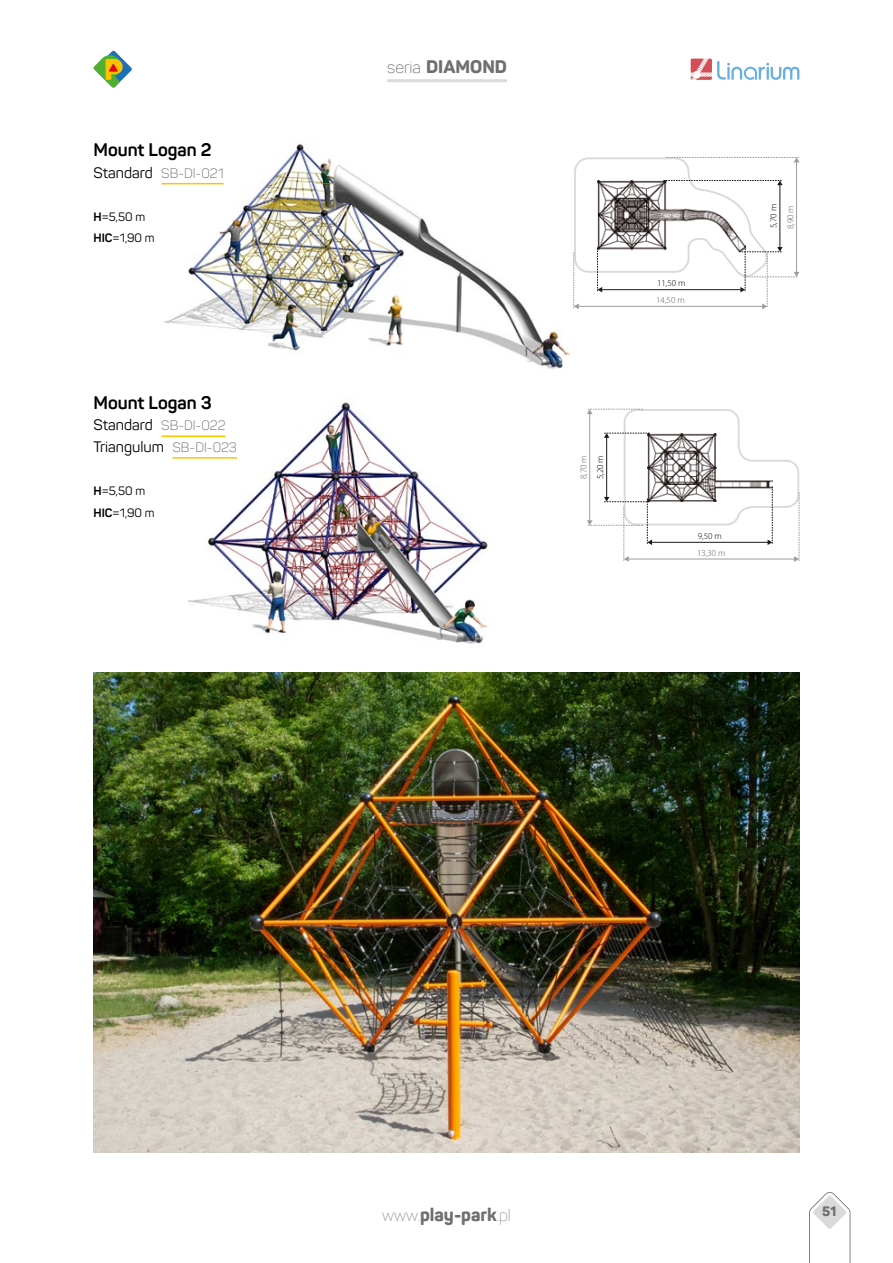
<style>
.page{position:relative;width:893px;height:1263px;background:#fff}
.page>*{position:absolute;margin:0;border:0;box-sizing:border-box;transform-origin:0 0}
.t1{font:800 18px "Panton";color:#706f6f}
.t2{font:700 18px "Panton";color:#000}
.t3{font:15px "Panton";color:#000}
.t4{font:300 13.5px "Panton";color:#706f6f}
.t5{font:800 13.5px "Panton";color:#706f6f}
.t6{font:12px/21.6px "Panton";color:#000}
.t7{font:300 9px "Myriad Pro";color:#646363}
.t8{font:300 9px "Myriad Pro";color:#000}
.s1{font-weight:400;font-size:15px;color:#000}
.s2{font-weight:700}
.s3{font-weight:300;font-size:13.5px;color:#706f6f}
.s4{font-weight:300;font-size:16.5px}
.s5{font-weight:200;font-size:16.5px}
</style>
<div class="page">
<svg style="left:809px;top:1192px;width:41px;height:71px"></svg>
<svg style="left:691px;top:59px;width:108px;height:21px"></svg>
<hr style="left:387px;top:79px;width:120px;height:3px;background:#dadada">
<img style="left:94px;top:672px;width:705px;height:480px">
<img style="left:187px;top:398px;width:301px;height:246px">
<img style="left:161px;top:144px;width:409px;height:225px">
<svg style="left:573px;top:157px;width:226px;height:152px"></svg>
<svg style="left:587px;top:408px;width:213px;height:154px"></svg>
<hr style="left:161px;top:183px;width:63px;height:1px;background:#fdc300">
<hr style="left:161px;top:435px;width:65px;height:2px;background:#fdc300">
<hr style="left:173px;top:457px;width:64px;height:2px;background:#fdc300">
<svg style="left:94px;top:51px;width:38px;height:37px"></svg>
<h1 class="t2" style="left:94px;top:138px;width:119px">Mount Logan 2</h1>
<p class="t4" style="left:94px;top:165px;width:132px"><span class="s1">Standard</span> SB-DI-021</p>
<p class="t6" style="left:94px;top:206px;width:63px"><span class="s2">H</span>=5,50 m<br><span class="s2">HIC</span>=1,90 m</p>
<h1 class="t2" style="left:94px;top:391px;width:120px">Mount Logan 3</h1>
<p class="t4" style="left:94px;top:417px;width:134px"><span class="s1">Standard</span> SB-DI-022</p>
<p class="t3" style="left:94px;top:437px;width:145px">Triangulum <span class="s3">SB-DI-023</span></p>
<p class="t6" style="left:94px;top:480px;width:63px"><span class="s2">H</span>=5,50 m<br><span class="s2">HIC</span>=1,90 m</p>
<h1 class="t1" style="left:387px;top:55px;width:121px"><span class="s4">seria</span> DIAMOND</h1>
<p class="t8" style="left:657px;top:278px;width:30px">11,50 m</p>
<p class="t7" style="left:656px;top:295px;width:30px">14,50 m</p>
<p class="t8" style="left:768px;top:228px;width:26px;rotate:-90deg">5,70 m</p>
<p class="t7" style="left:785px;top:229px;width:26px;rotate:-90deg">8,90 m</p>
<p class="t7" style="left:578px;top:479px;width:26px;rotate:-90deg">8,70 m</p>
<p class="t8" style="left:595px;top:479px;width:26px;rotate:-90deg">5,20 m</p>
<p class="t8" style="left:698px;top:531px;width:26px">9,50 m</p>
<p class="t7" style="left:697px;top:547px;width:30px">13,30 m</p>
<h1 class="t1" style="left:382px;top:1203px;width:130px"><span class="s5">www.</span>play-park<span class="s5">.pl</span></h1>
<p class="t5" style="left:822px;top:1203px;width:16px">51</p>
</div>
